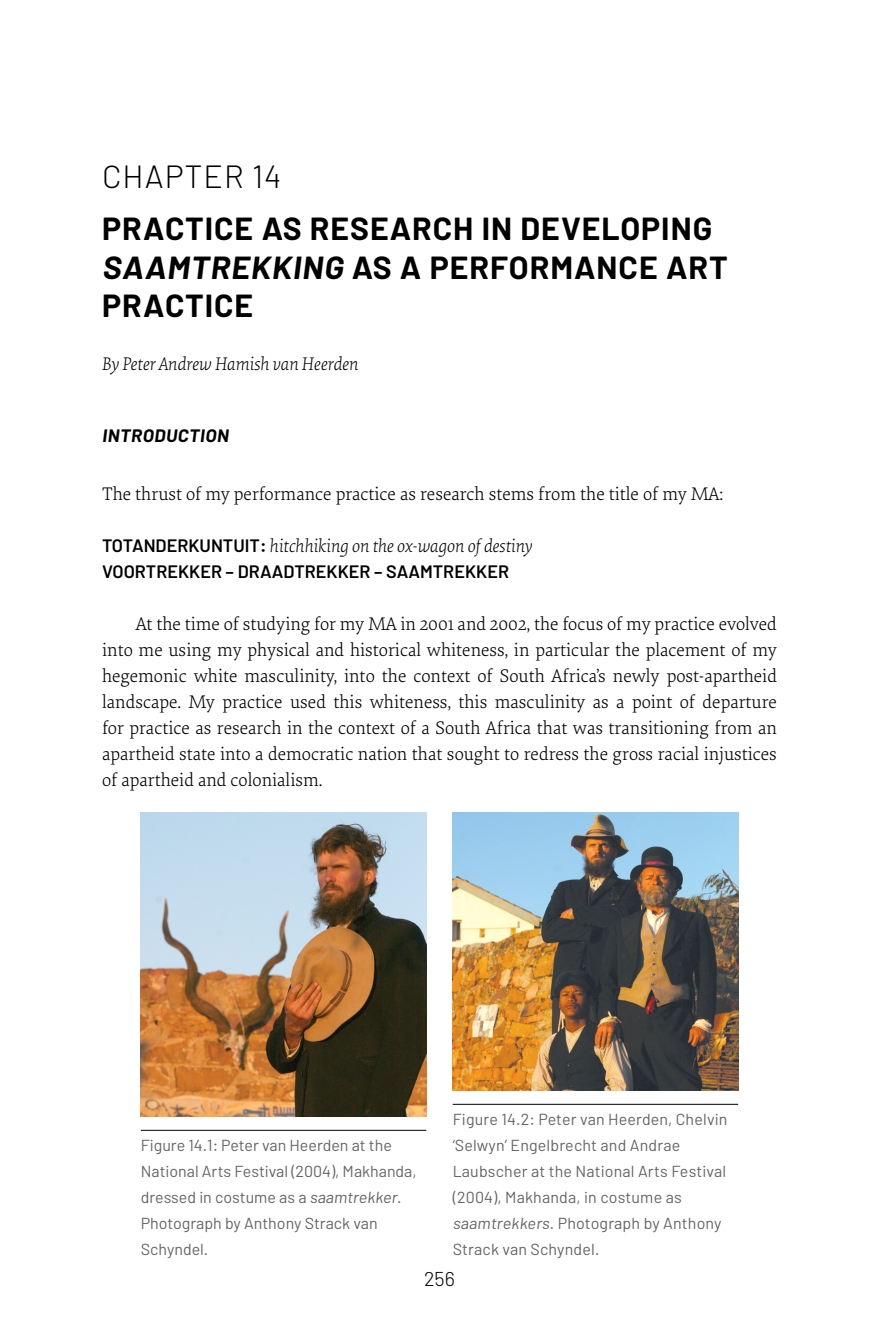
<style>
.page{position:relative;width:879px;height:1333px;background:#fff}
.page>*{position:absolute;margin:0;border:0;box-sizing:border-box;transform-origin:0 0}
.t1{font:700 32px/38.4px "Barlow";letter-spacing:.03em;color:#000}
.t2{font:300 32px "Barlow";letter-spacing:.03em;color:#000}
.t3{font:300 20px "Barlow";color:#000}
.t4{font:300 19px/26px "Elena Basic";color:#000;text-align:justify}
.t5{font:italic 300 19px "Elena Basic";color:#000}
.t6{font:600 18px "Barlow";color:#000}
.t7{font:700 18px "Barlow";color:#000}
.t8{font:16px/26px "Barlow";letter-spacing:.005em;color:#636466}
.s1{font-family:"Barlow";font-weight:600;font-style:normal;font-size:18px}
</style>
<div class="page">
<img style="left:141px;top:812px;width:285px;height:304px">
<img style="left:453px;top:812px;width:285px;height:278px">
<hr style="left:141px;top:1129px;width:285px;height:1px;background:#000">
<hr style="left:453px;top:1103px;width:285px;height:1px;background:#000">
<h1 class="t2" style="left:102px;top:154px;width:181px">CHAPTER 14</h1>
<h1 class="t1" style="left:102px;top:209px;width:627px">PRACTICE AS RESEARCH IN DEVELOPING<br>SAAMTREKKING AS A PERFORMANCE ART<br>PRACTICE</h1>
<p class="t5" style="left:102px;top:351px;width:258px">By Peter Andrew Hamish van Heerden</p>
<p class="t7" style="left:102px;top:424px;width:131px">INTRODUCTION</p>
<p class="t4" style="left:102px;top:480px;width:622px">The thrust of my performance practice as research stems from the title of my MA:</p>
<p class="t5" style="left:102px;top:533px;width:432px"><span class="s1">TOTANDERKUNTUIT:</span> hitchhiking on the ox-wagon of destiny</p>
<p class="t6" style="left:102px;top:560px;width:408px">VOORTREKKER – DRAADTREKKER – SAAMTREKKER</p>
<p class="t4" style="left:102px;top:610px;width:676px;text-indent:34px">At the time of studying for my MA in 2001 and 2002, the focus of my practice evolved into me using my physical and historical whiteness, in particular the placement of my hegemonic white masculinity, into the context of South Africa’s newly post-apartheid landscape. My practice used this whiteness, this masculinity as a point of departure for practice as research in the context of a South Africa that was transitioning from an apartheid state into a democratic nation that sought to redress the gross racial injustices of apartheid and colonialism.</p>
<p class="t8" style="left:141px;top:1131px;width:277px">Figure 14.1: Peter van Heerden at the<br>National Arts Festival (2004), Makhanda, dressed in costume as a saamtrekker.<br>Photograph by Anthony Strack van<br>Schyndel.</p>
<p class="t8" style="left:453px;top:1105px;width:276px">Figure 14.2: Peter van Heerden, Chelvin ‘Selwyn’ Engelbrecht and Andrae Laubscher at the National Arts Festival (2004), Makhanda, in costume as saamtrekkers. Photograph by Anthony Strack van Schyndel.</p>
<p class="t3" style="left:424px;top:1264px;width:32px">256</p>
</div>
